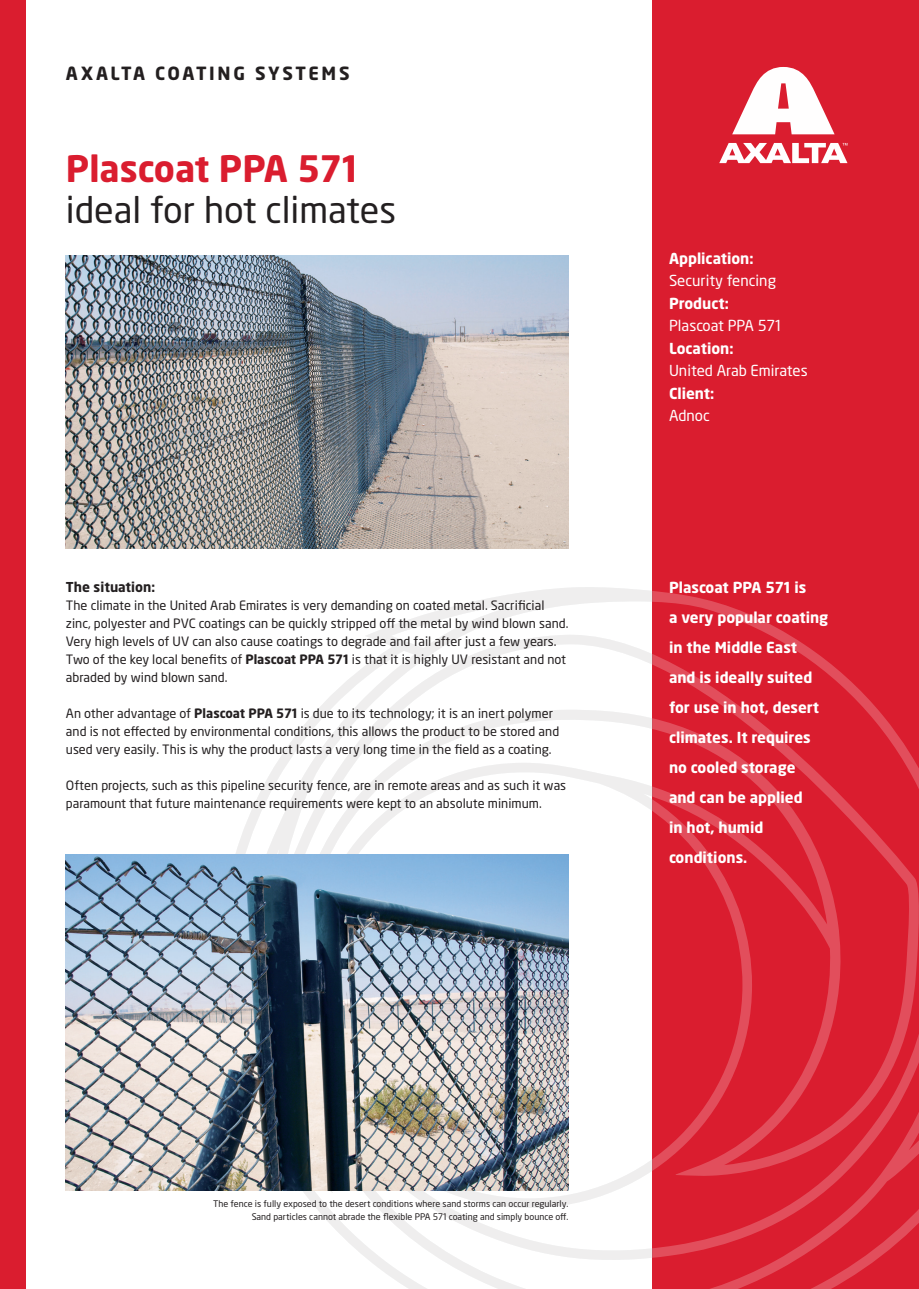
<style>
.page{position:relative;width:919px;height:1289px;background:#fff}
.page>*{position:absolute;margin:0;border:0;box-sizing:border-box;transform-origin:0 0}
.t1{font:36px "Neo Sans Pro";color:#231f20}
.t2{font:700 36px "Neo Sans Pro";color:#da1d2f}
.t3{font:700 18px "Neo Sans Pro";letter-spacing:.14em;color:#231f20}
.t4{font:700 15px/30px "Neo Sans Pro";color:#fff}
.t5{font:15px "Neo Sans Pro";color:#fff}
.t6{font:700 13.5px "Neo Sans Pro";color:#231f20}
.t7{font:12.75px/18px "Neo Sans Pro";color:#231f20}
.t8{font:9px/13.5px "Neo Sans Pro";color:#231f20;text-align:right}
.s1{font-weight:700}
</style>
<div class="page">
<div style="left:652px;top:0;width:266px;height:1288px;background:#da1d2f"></div>
<div style="left:0;top:0;width:26px;height:1288px;background:#da1d2f"></div>
<svg style="left:220px;top:587px;width:698px;height:701px"></svg>
<svg style="left:719px;top:67px;width:128px;height:96px"></svg>
<img style="left:66px;top:854px;width:502px;height:336px">
<img style="left:66px;top:255px;width:502px;height:293px">
<h2 class="t3" style="left:66px;top:61px;width:285px">AXALTA COATING SYSTEMS</h2>
<h1 class="t2" style="left:66px;top:146px;width:293px">Plascoat PPA 571</h1>
<h1 class="t1" style="left:66px;top:188px;width:332px">ideal for hot climates</h1>
<p class="t6" style="left:66px;top:578px;width:91px">The situation:</p>
<p class="t7" style="left:66px;top:596px;width:504px">The climate in the United Arab Emirates is very demanding on coated metal. Sacrificial zinc, polyester and PVC coatings can be quickly stripped off the metal by wind blown sand.<br>Very high levels of UV can also cause coatings to degrade and fail after just a few years.<br>Two of the key local benefits of <span class="s1">Plascoat PPA 571</span> is that it is highly UV resistant and not abraded by wind blown sand.</p>
<p class="t7" style="left:66px;top:704px;width:494px">An other advantage of <span class="s1">Plascoat PPA 571</span> is due to its technology; it is an inert polymer and is not effected by environmental conditions, this allows the product to be stored and used very easily. This is why the product lasts a very long time in the field as a coating.</p>
<p class="t7" style="left:66px;top:776px;width:501px">Often projects, such as this pipeline security fence, are in remote areas and as such it was paramount that future maintenance requirements were kept to an absolute minimum.</p>
<p class="t4" style="left:669px;top:243px;width:86px">Application:</p>
<p class="t5" style="left:669px;top:272px;width:108px">Security fencing</p>
<p class="t4" style="left:669px;top:288px;width:61px">Product:</p>
<p class="t5" style="left:669px;top:317px;width:114px">Plascoat PPA 571</p>
<p class="t4" style="left:669px;top:333px;width:66px">Location:</p>
<p class="t5" style="left:669px;top:362px;width:140px">United Arab Emirates</p>
<p class="t4" style="left:669px;top:378px;width:47px">Client:</p>
<p class="t5" style="left:669px;top:407px;width:42px">Adnoc</p>
<p class="t4" style="left:669px;top:572px;width:161px">Plascoat PPA 571 is<br>a very popular coating in the Middle East<br>and is ideally suited for use in hot, desert climates. It requires no cooled storage<br>and can be applied<br>in hot, humid conditions.</p>
<p class="t8" style="left:213px;top:1196px;width:357px">The fence is fully exposed to the desert conditions where sand storms can occur regularly.<br>Sand particles cannot abrade the flexible PPA 571 coating and simply bounce off.</p>
</div>
